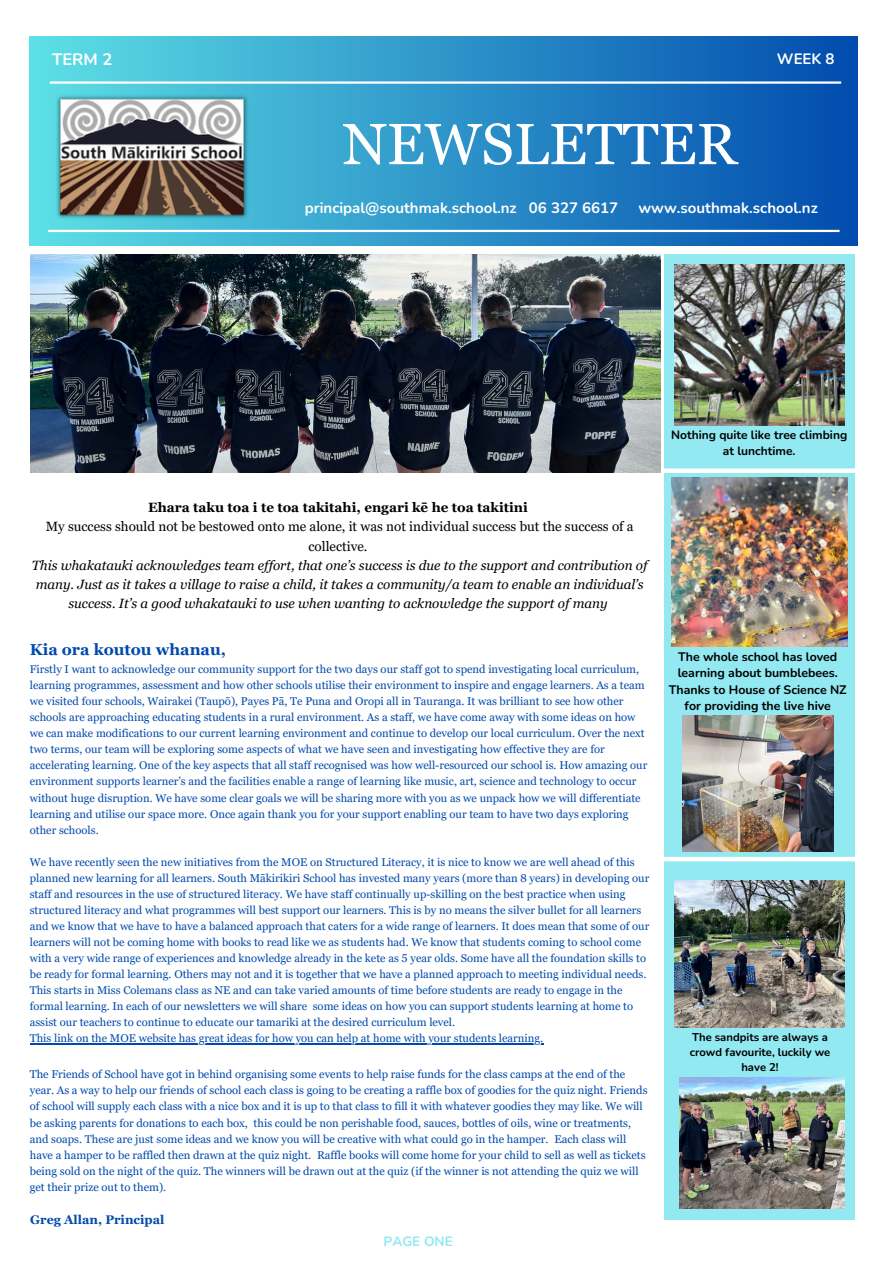
<style>
.page{position:relative;width:894px;height:1264px;background:#fff}
.page>*{position:absolute;margin:0;border:0;box-sizing:border-box;transform-origin:0 0}
.t1{font:57.9px "Georgia Pro";color:#fff}
.t2{font:700 16.5px "Nunito";color:#fff}
.t3{font:700 15.9px "Georgia Pro";color:#004aad}
.t4{font:700 15px "Nunito";color:#fff}
.t5{font:700 13.5px "Nunito";color:#92e9f1}
.t6{font:italic 13.35px/19.2px "Georgia Pro";color:#000;text-align:center}
.t7{font:700 12.45px "Georgia Pro";color:#004aad}
.t8{font:700 12.3px/16.5px "Nunito";color:#000;text-align:center}
.t9{font:700 12px/16px "Nunito";color:#000;text-align:center}
.t10{font:11.25px/16px "Georgia Pro";color:#004aad}
.t11{font:700 11.25px/15px "Nunito";color:#000;text-align:center}
.s1{font-weight:700;font-style:normal}
.s2{font-style:normal}
</style>
<div class="page">
<div style="left:30px;top:37px;width:827px;height:208px;background:linear-gradient(to right,#5ee0e6,#014bad)"></div>
<img style="left:50px;top:93px;width:203px;height:128px">
<hr style="left:50px;top:81px;width:790px;height:3px;background:#fff">
<hr style="left:48px;top:230px;width:791px;height:2px;background:#fff">
<div style="left:664px;top:254px;width:190px;height:965px;background:#92e9f1"></div>
<hr style="left:30px;top:1043px;width:513px;height:1px;background:#004aad">
<img style="left:30px;top:254px;width:630px;height:219px">
<img style="left:674px;top:264px;width:169px;height:161px">
<img style="left:671px;top:477px;width:175px;height:169px">
<div style="left:662px;top:468px;width:231px;height:5px;background:#fff"></div>
<img style="left:674px;top:880px;width:169px;height:147px">
<img style="left:679px;top:1077px;width:164px;height:131px">
<div style="left:662px;top:856px;width:231px;height:5px;background:#fff"></div>
<img style="left:682px;top:715px;width:151px;height:136px">
<p class="t2" style="left:52px;top:49px;width:62px">TERM 2</p>
<p class="t4" style="left:776px;top:49px;width:59px">WEEK 8</p>
<p class="t1" style="left:342px;top:111px;width:396px">NEWSLETTER</p>
<p class="t4" style="left:305px;top:198px;width:314px">principal@southmak.school.nz 06 327 6617</p>
<p class="t4" style="left:638px;top:198px;width:181px">www.southmak.school.nz</p>
<h2 class="t6" style="left:32px;top:498px;width:617px"><span class="s1">Ehara taku toa i te toa takitahi, engari kē he toa takitini<br></span><span class="s2">My success should not be bestowed onto me alone, it was not individual success but the success of a collective.<br></span>This whakatauki acknowledges team ef ort, that one’s success is due to the support and contribution of many. Just as it takes a village to raise a child, it takes a community/a team to enable an individual’s success. It’s a good whakatauki to use when wanting to acknowledge the support of many</h2>
<p class="t3" style="left:30px;top:640px;width:198px">Kia ora koutou whanau,</p>
<h1 class="t10" style="left:30px;top:661px;width:618px">Firstly I want to acknowledge our community support for the two days our staff got to spend investigating local curriculum, learning programmes, assessment and how other schools utilise their environment to inspire and engage learners. As a team we visited four schools, Wairakei (Taupõ), Payes Pā, Te Puna and Oropi all in Tauranga. It was brilliant to see how other schools are approaching educating students in a rural environment. As a staff, we have come away with some ideas on how we can make modifications to our current learning environment and continue to develop our local curriculum. Over the next two terms, our team will be exploring some aspects of what we have seen and investigating how effective they are for accelerating learning. One of the key aspects that all staff recognised was how well-resourced our school is. How amazing our environment supports learner’s and the facilities enable a range of learning like music, art, science and technology to occur without huge disruption. We have some clear goals we will be sharing more with you as we unpack how we will differentiate learning and utilise our space more. Once again thank you for your support enabling our team to have two days exploring other schools.</h1>
<h3 class="t10" style="left:30px;top:853px;width:621px">We have recently seen the new initiatives from the MOE on Structured Literacy, it is nice to know we are well ahead of this planned new learning for all learners. South Mākirikiri School has invested many years (more than 8 years) in developing our staff and resources in the use of structured literacy. We have staff continually up-skilling on the best practice when using structured literacy and what programmes will best support our learners. This is by no means the silver bullet for all learners and we know that we have to have a balanced approach that caters for a wide range of learners. It does mean that some of our learners will not be coming home with books to read like we as students had. We know that students coming to school come with a very wide range of experiences and knowledge already in the kete as 5 year olds. Some have all the foundation skills to be ready for formal learning. Others may not and it is together that we have a planned approach to meeting individual needs.<br>This starts in Miss Colemans class as NE and can take varied amounts of time before students are ready to engage in the formal learning. In each of our newsletters we will share some ideas on how you can support students learning at home to assist our teachers to continue to educate our tamariki at the desired curriculum level.</h3>
<p class="t10" style="left:30px;top:1030px;width:514px">This link on the MOE website has great ideas for how you can help at home with your students learning.</p>
<h6 class="t10" style="left:30px;top:1066px;width:619px">The Friends of School have got in behind organising some events to help raise funds for the class camps at the end of the year. As a way to help our friends of school each class is going to be creating a raffle box of goodies for the quiz night. Friends of school will supply each class with a nice box and it is up to that class to fill it with whatever goodies they may like. We will be asking parents for donations to each box, this could be non perishable food, sauces, bottles of oils, wine or treatments, and soaps. These are just some ideas and we know you will be creative with what could go in the hamper. Each class will have a hamper to be raffled then drawn at the quiz night. Raffle books will come home for your child to sell as well as tickets being sold on the night of the quiz. The winners will be drawn out at the quiz (if the winner is not attending the quiz we will get their prize out to them).</h6>
<p class="t7" style="left:30px;top:1212px;width:136px">Greg Allan, Principal</p>
<p class="t5" style="left:383px;top:1232px;width:71px">PAGE ONE</p>
<p class="t9" style="left:671px;top:427px;width:177px">Nothing quite like tree climbing at lunchtime.</p>
<p class="t8" style="left:668px;top:648px;width:179px">The whole school has loved learning about bumblebees.<br>Thanks to House of Science NZ for providing the live hive</p>
<h4 class="t11" style="left:689px;top:1029px;width:142px">The sandpits are always a crowd favourite, luckily we have 2!</h4>
</div>
